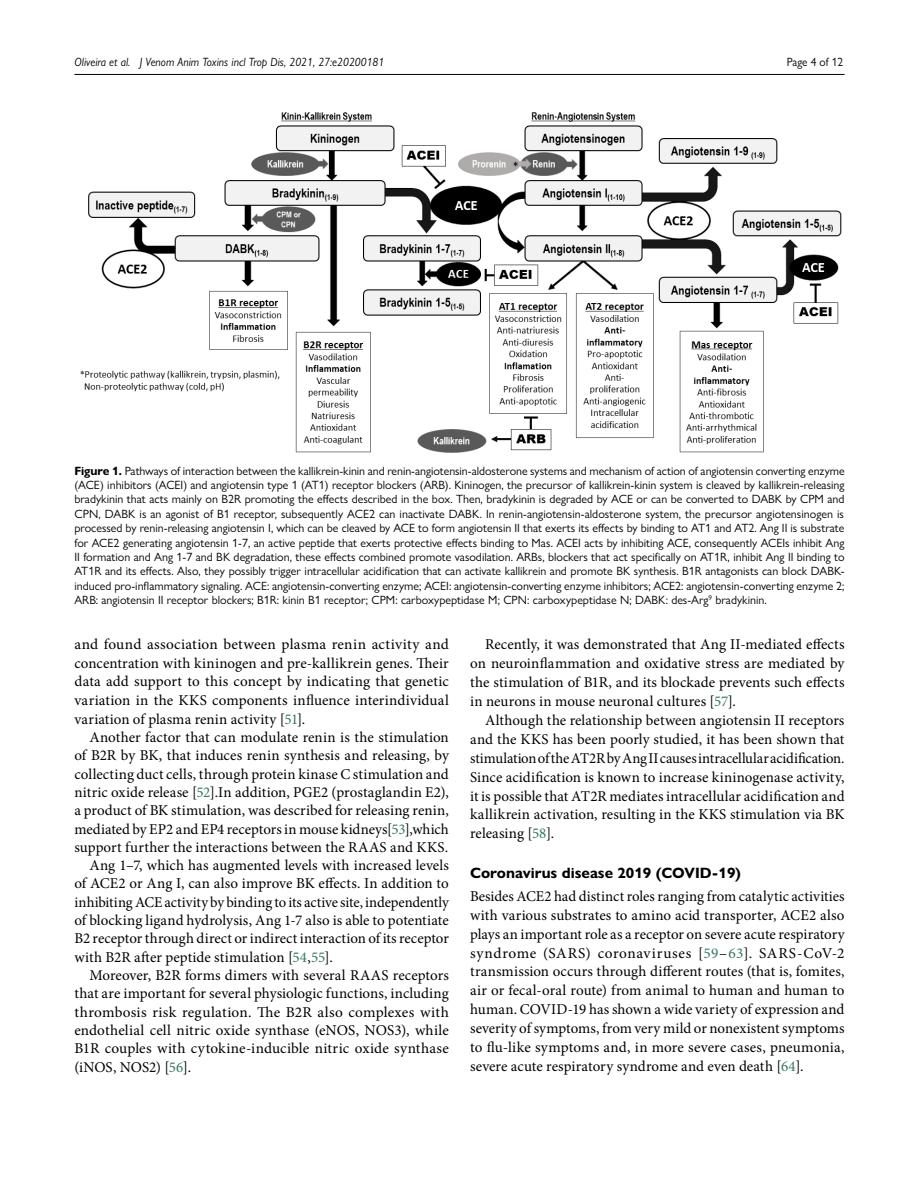
<style>
.page{position:relative;width:919px;height:1187px;background:#fff}
.page>*{position:absolute;margin:0;border:0;box-sizing:border-box;transform-origin:0 0}
.t1{font:15px/18.9px "Minion Pro";letter-spacing:.005em;color:#000;text-align:justify}
.t2{font:700 15px "Gill Sans Nova";color:#000}
.t3{font:12px/14.4px "Gill Sans Nova";color:#000;text-align:justify}
.t4{font:italic 12px "Gill Sans Nova";color:#000;scale:.95 1}
.t5{font:12px "Gill Sans Nova";color:#000;scale:.95 1}
.s1{font-weight:700}
.s2{color:#327964}
</style>
<div class="page">
<hr style="left:74px;top:74px;width:770px;height:1px;background:#000">
<img style="left:80px;top:112px;width:762px;height:341px">
<p class="t4" style="left:74px;top:55px;width:328px">Oliveira et al. J Venom Anim Toxins incl Trop Dis, 2021, 27:e20200181</p>
<p class="t5" style="left:786px;top:55px;width:61px">Page 4 of 12</p>
<p class="t3" style="left:74px;top:463px;width:771px"><span class="s1">Figure 1.</span> Pathways of interaction between the kallikrein-kinin and renin-angiotensin-aldosterone systems and mechanism of action of angiotensin converting enzyme (ACE) inhibitors (ACEI) and angiotensin type 1 (AT1) receptor blockers (ARB). Kininogen, the precursor of kallikrein-kinin system is cleaved by kallikrein-releasing bradykinin that acts mainly on B2R promoting the effects described in the box. Then, bradykinin is degraded by ACE or can be converted to DABK by CPM and CPN, DABK is an agonist of B1 receptor, subsequently ACE2 can inactivate DABK. In renin-angiotensin-aldosterone system, the precursor angiotensinogen is processed by renin-releasing angiotensin I, which can be cleaved by ACE to form angiotensin II that exerts its effects by binding to AT1 and AT2. Ang II is substrate for ACE2 generating angiotensin 1-7, an active peptide that exerts protective effects binding to Mas. ACEI acts by inhibiting ACE, consequently ACEIs inhibit Ang II formation and Ang 1-7 and BK degradation, these effects combined promote vasodilation. ARBs, blockers that act specifically on AT1R, inhibit Ang II binding to AT1R and its effects. Also, they possibly trigger intracellular acidification that can activate kallikrein and promote BK synthesis. B1R antagonists can block DABK&shy;induced pro-inflammatory signaling. ACE: angiotensin-converting enzyme; ACEI: angiotensin-converting enzyme inhibitors; ACE2: angiotensin-converting enzyme 2; ARB: angiotensin II receptor blockers; B1R: kinin B1 receptor; CPM: carboxypeptidase M; CPN: carboxypeptidase N; DABK: des-Arg<sup>9</sup> bradykinin.</p>
<p class="t1" style="left:74px;top:635px;width:376px">and found association between plasma renin activity and concentration with kininogen and pre-kallikrein genes. Their data add support to this concept by indicating that genetic variation in the KKS components influence interindividual variation of plasma renin activity [<span class="s2">51</span>].</p>
<p class="t1" style="left:89px;top:727px;width:361px">Another factor that can modulate renin is the stimulation</p>
<p class="t1" style="left:74px;top:746px;width:376px">of B2R by BK, that induces renin synthesis and releasing, by</p>
<p class="t1" style="left:74px;top:764px;width:376px">collecting duct cells, through protein kinase C stimulation and</p>
<p class="t1" style="left:74px;top:782px;width:376px">nitric oxide release [<span class="s2">52</span>].In addition, PGE2 (prostaglandin E2),</p>
<p class="t1" style="left:74px;top:801px;width:376px">a product of BK stimulation, was described for releasing renin,</p>
<p class="t1" style="left:74px;top:819px;width:376px">mediated by EP2 and EP4 receptors in mouse kidneys[<span class="s2">53</span>],which</p>
<p class="t1" style="left:74px;top:837px;width:375px">support further the interactions between the RAAS and KKS.</p>
<p class="t1" style="left:89px;top:855px;width:361px">Ang 1–7, which has augmented levels with increased levels</p>
<p class="t1" style="left:74px;top:874px;width:376px">of ACE2 or Ang I, can also improve BK effects. In addition to</p>
<p class="t1" style="left:74px;top:892px;width:376px">inhibiting ACE activity by binding to its active site, independently</p>
<p class="t1" style="left:74px;top:910px;width:376px">of blocking ligand hydrolysis, Ang 1-7 also is able to potentiate</p>
<p class="t1" style="left:74px;top:929px;width:376px">B2 receptor through direct or indirect interaction of its receptor</p>
<p class="t1" style="left:74px;top:947px;width:260px">with B2R after peptide stimulation [<span class="s2">54</span>,<span class="s2">55</span>].</p>
<p class="t1" style="left:89px;top:965px;width:361px">Moreover, B2R forms dimers with several RAAS receptors</p>
<p class="t1" style="left:74px;top:984px;width:376px">that are important for several physiologic functions, including</p>
<p class="t1" style="left:74px;top:1002px;width:376px">thrombosis risk regulation. The B2R also complexes with</p>
<p class="t1" style="left:74px;top:1020px;width:376px">endothelial cell nitric oxide synthase (eNOS, NOS3), while</p>
<p class="t1" style="left:74px;top:1038px;width:376px">B1R couples with cytokine‐inducible nitric oxide synthase</p>
<p class="t1" style="left:74px;top:1057px;width:118px">(iNOS, NOS2) [<span class="s2">56</span>].</p>
<p class="t1" style="left:470px;top:635px;width:376px;text-indent:15px">Recently, it was demonstrated that Ang II-mediated effects on neuroinflammation and oxidative stress are mediated by the stimulation of B1R, and its blockade prevents such effects in neurons in mouse neuronal cultures [<span class="s2">57</span>].</p>
<p class="t1" style="left:470px;top:710px;width:376px;text-indent:15px">Although the relationship between angiotensin II receptors and the KKS has been poorly studied, it has been shown that stimulation of the AT2R by Ang II causes intracellular acidification.<br>Since acidification is known to increase kininogenase activity, it is possible that AT2R mediates intracellular acidification and kallikrein activation, resulting in the KKS stimulation via BK releasing [<span class="s2">58</span>].</p>
<p class="t2" style="left:470px;top:863px;width:272px">Coronavirus disease 2019 (COVID-19)</p>
<p class="t1" style="left:470px;top:886px;width:376px">Besides ACE2 had distinct roles ranging from catalytic activities with various substrates to amino acid transporter, ACE2 also plays an important role as a receptor on severe acute respiratory syndrome (SARS) coronaviruses [<span class="s2">59</span>–<span class="s2">63</span>]. SARS-CoV-2 transmission occurs through different routes (that is, fomites, air or fecal-oral route) from animal to human and human to human. COVID-19 has shown a wide variety of expression and severity of symptoms, from very mild or nonexistent symptoms to flu-like symptoms and, in more severe cases, pneumonia, severe acute respiratory syndrome and even death [<span class="s2">64</span>].</p>
</div>
